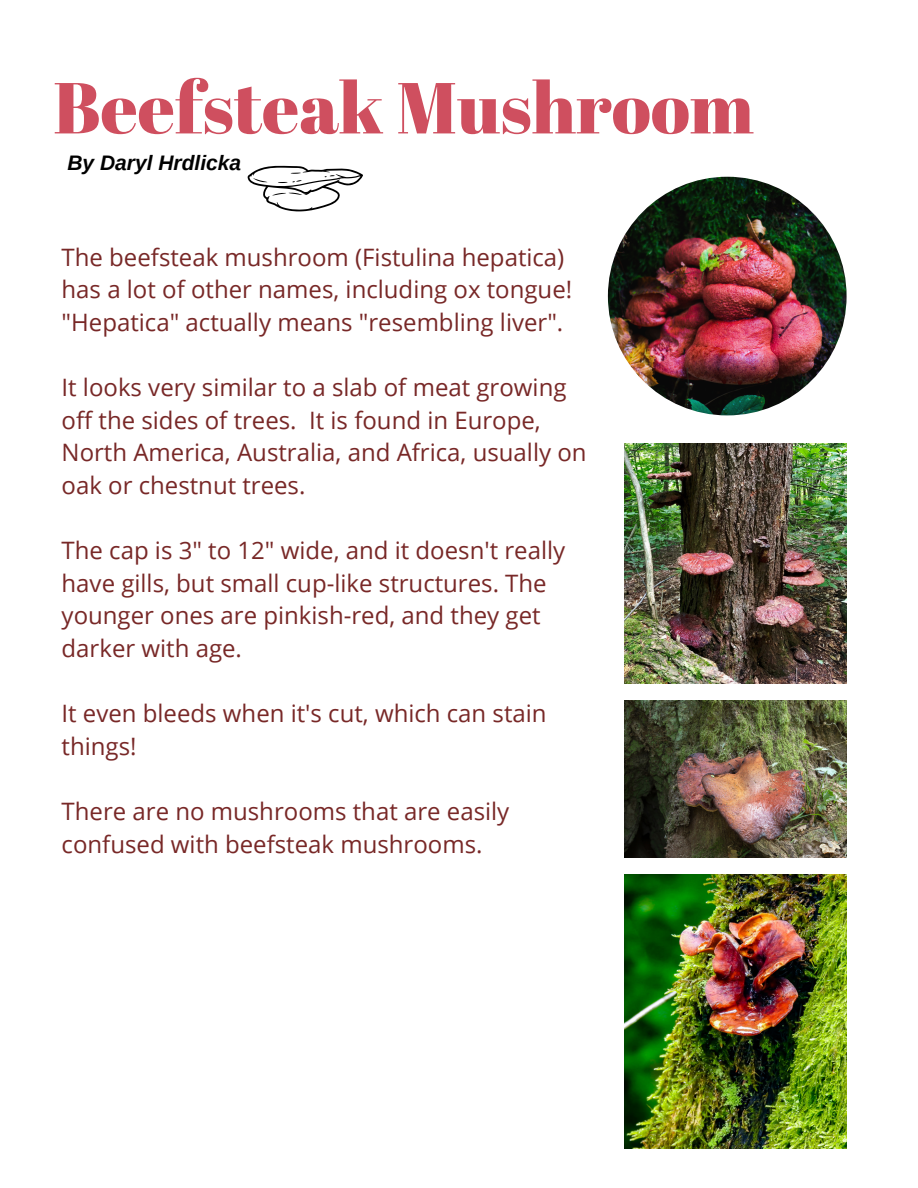
<style>
.page{position:relative;width:918px;height:1188px;background:#fff}
.page>*{position:absolute;margin:0;border:0;box-sizing:border-box;transform-origin:0 0}
.t1{font:72px "Abril Fatface";color:#cf4f5f}
.t2{font:24px/32.7px "Open Sans";color:#782827}
.t3{font:italic 700 21px "Arimo";color:#000}
</style>
<div class="page">
<img style="left:608px;top:177px;width:239px;height:238px;border-radius:50%">
<svg style="left:247px;top:165px;width:116px;height:46px"></svg>
<img style="left:624px;top:444px;width:222px;height:240px">
<img style="left:624px;top:701px;width:222px;height:156px">
<img style="left:624px;top:875px;width:222px;height:273px">
<p class="t1" style="left:53px;top:57px;width:702px">Beefsteak Mushroom</p>
<p class="t3" style="left:67px;top:151px;width:175px">By Daryl Hrdlicka</p>
<p class="t2" style="left:62px;top:240px;width:512px">The beefsteak mushroom (Fistulina hepatica) has a lot of other names, including ox tongue! "Hepatica" actually means "resembling liver".</p>
<p class="t2" style="left:62px;top:370px;width:527px">It looks very similar to a slab of meat growing off the sides of trees. It is found in Europe, North America, Australia, and Africa, usually on oak or chestnut trees.</p>
<p class="t2" style="left:62px;top:534px;width:505px">The cap is 3" to 12" wide, and it doesn't really have gills, but small cup-like structures. The younger ones are pinkish-red, and they get darker with age.</p>
<p class="t2" style="left:62px;top:697px;width:487px">It even bleeds when it's cut, which can stain things!</p>
<p class="t2" style="left:62px;top:795px;width:449px">There are no mushrooms that are easily confused with beefsteak mushrooms.</p>
</div>
